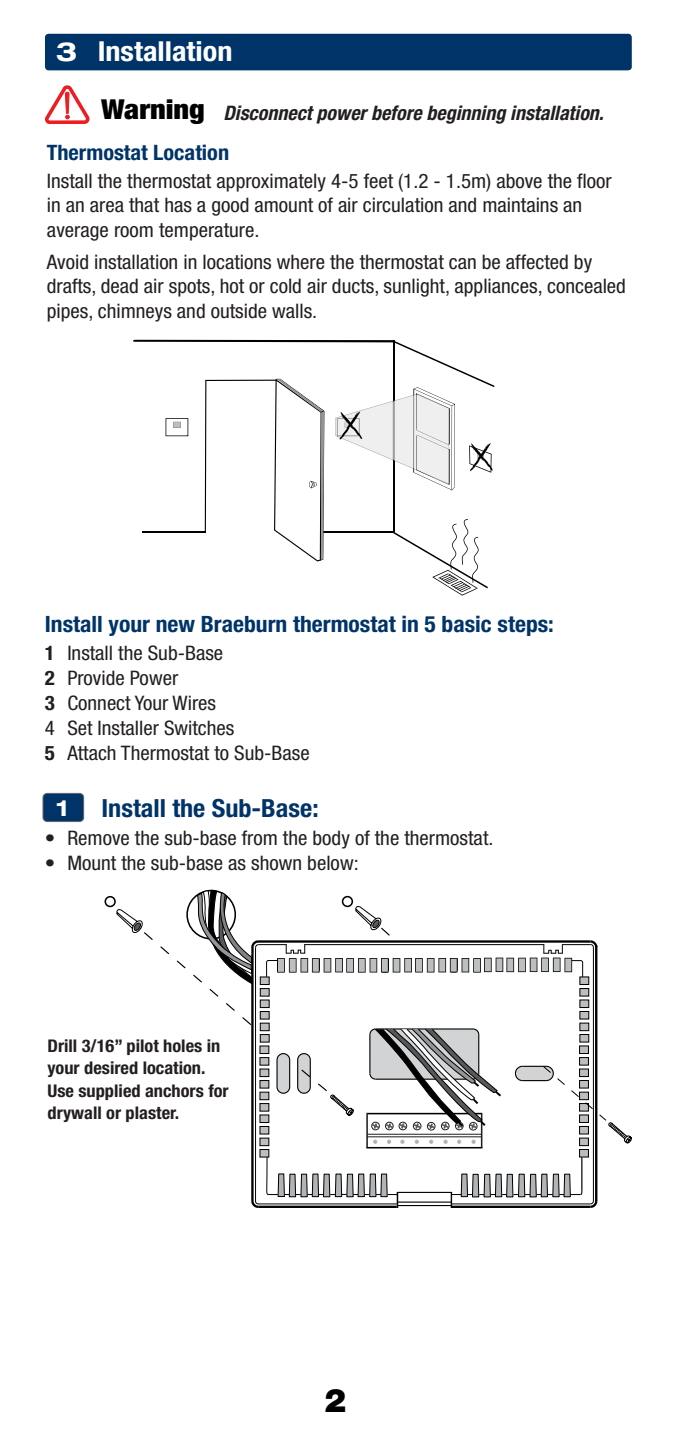
<style>
.page{position:relative;width:675px;height:1441px;background:#fff}
.page>*{position:absolute;margin:0;border:0;box-sizing:border-box;transform-origin:0 0}
.t1{font:900 32.5px "Helvetica Neue LT Std";color:#000}
.t2{font:700 condensed 27.5px "Helvetica Neue LT Std";color:#fff;scale:1.1 1}
.t3{font:700 condensed 25px "Helvetica Neue LT Std";color:#003468;scale:1.05 1}
.t4{font:700 condensed 22.5px "Helvetica Neue LT Std";color:#003468;scale:1.05 1}
.t5{font:700 expanded 22.5px "Helvetica Neue LT Std";color:#fff}
.t6{font:700 condensed 21.25px "Helvetica Neue LT Std";color:#003468;scale:1.05 1}
.t7{font:condensed 20px/25px "Helvetica Neue LT Std";color:#231f20;scale:1.05 1}
.t8{font:italic 700 condensed 20px "Helvetica Neue LT Std";color:#231f20}
.t9{font:700 condensed 17.5px/22.5px "Helvetica Neue LT Std";color:#231f20;scale:1.05 1}
.s1{font-stretch:expanded;font-size:26.25px}
.s2{font-weight:900;font-style:normal;font-size:27.5px;color:#000}
.s3{font-weight:700}
</style>
<div class="page">
<div style="left:43px;top:793px;width:41px;height:28px;background:#003468;border-radius:4px"></div>
<div style="left:43px;top:792px;width:41px;height:29px;border:1px solid #636466;border-radius:4px"></div>
<div style="left:45px;top:34px;width:587px;height:36px;background:#003468;border-radius:4px"></div>
<svg style="left:133px;top:340px;width:362px;height:255px"></svg>
<hr style="left:251px;top:953px;width:3px;height:247px;background:#000">
<hr style="left:255px;top:947px;width:1px;height:254px;background:#000">
<hr style="left:366px;top:1146px;width:116px;height:2px;background:#000">
<hr style="left:593px;top:947px;width:1px;height:253px;background:#000">
<hr style="left:595px;top:945px;width:2px;height:255px;background:#000">
<div style="left:260px;top:1148px;width:9px;height:9px;background:#bcbec0;border:1px solid #000"></div>
<svg style="left:251px;top:1155px;width:347px;height:52px"></svg>
<div style="left:347px;top:1173px;width:6px;height:23px;background:#b1b4b6"></div>
<div style="left:346px;top:1173px;width:8px;height:23px;border:1px solid #000"></div>
<div style="left:358px;top:1173px;width:6px;height:23px;background:#b1b4b6"></div>
<div style="left:358px;top:1173px;width:7px;height:23px;border:1px solid #000"></div>
<div style="left:370px;top:1173px;width:6px;height:23px;background:#b1b4b6"></div>
<div style="left:369px;top:1173px;width:7px;height:23px;border:1px solid #000"></div>
<div style="left:381px;top:1173px;width:6px;height:23px;background:#b1b4b6"></div>
<div style="left:381px;top:1173px;width:7px;height:23px;border:1px solid #000"></div>
<div style="left:461px;top:1173px;width:7px;height:23px;background:#b1b4b6"></div>
<div style="left:461px;top:1173px;width:7px;height:23px;border:1px solid #000"></div>
<div style="left:472px;top:1174px;width:7px;height:22px;background:#b1b4b6"></div>
<div style="left:472px;top:1173px;width:7px;height:23px;border:1px solid #000"></div>
<div style="left:484px;top:1174px;width:6px;height:22px;background:#b1b4b6"></div>
<div style="left:484px;top:1173px;width:7px;height:23px;border:1px solid #000"></div>
<div style="left:495px;top:1173px;width:7px;height:23px;background:#b1b4b6"></div>
<div style="left:495px;top:1173px;width:7px;height:23px;border:1px solid #000"></div>
<div style="left:507px;top:1174px;width:6px;height:22px;background:#b1b4b6"></div>
<div style="left:506px;top:1173px;width:7px;height:23px;border:1px solid #000"></div>
<div style="left:519px;top:1173px;width:6px;height:23px;background:#b1b4b6"></div>
<div style="left:518px;top:1173px;width:7px;height:23px;border:1px solid #000"></div>
<div style="left:530px;top:1174px;width:6px;height:22px;background:#b1b4b6"></div>
<div style="left:530px;top:1173px;width:7px;height:23px;border:1px solid #000"></div>
<div style="left:541px;top:1173px;width:7px;height:23px;background:#b1b4b6"></div>
<div style="left:541px;top:1173px;width:7px;height:23px;border:1px solid #000"></div>
<div style="left:553px;top:1173px;width:6px;height:23px;background:#b1b4b6"></div>
<div style="left:552px;top:1173px;width:8px;height:23px;border:1px solid #000"></div>
<div style="left:564px;top:1173px;width:6px;height:23px;background:#b1b4b6"></div>
<div style="left:564px;top:1173px;width:7px;height:23px;border:1px solid #000"></div>
<div style="left:579px;top:1148px;width:10px;height:9px;background:#bcbec0;border:1px solid #000"></div>
<hr style="left:366px;top:1112px;width:2px;height:35px;background:#221f1f">
<hr style="left:481px;top:1112px;width:1px;height:35px;background:#221f1f">
<div style="left:104px;top:895px;width:12px;height:12px;border:2px solid #000;border-radius:50%"></div>
<svg style="left:116px;top:889px;width:516px;height:255px"></svg>
<svg style="left:45px;top:85px;width:45px;height:39px"></svg>
<h2 class="t2" style="left:56px;top:35px;width:162px"><span class="s1">3</span> Installation</h2>
<p class="t8" style="left:101px;top:100px;width:504px"><span class="s2">Warning</span> Disconnect power before beginning installation.</p>
<p class="t6" style="left:47px;top:140px;width:175px">Thermostat Location</p>
<p class="t7" style="left:47px;top:168px;width:540px">Install the thermostat approximately 4-5 feet (1.2 - 1.5m) above the floor in an area that has a good amount of air circulation and maintains an average room temperature.</p>
<p class="t7" style="left:47px;top:250px;width:553px">Avoid installation in locations where the thermostat can be affected by drafts, dead air spots, hot or cold air ducts, sunlight, appliances, concealed pipes, chimneys and outside walls.</p>
<p class="t4" style="left:45px;top:610px;width:486px">Install your new Braeburn thermostat in 5 basic steps:</p>
<p class="t7" style="left:45px;top:639px;width:254px"><span class="s3">1</span> Install the Sub-Base<br><span class="s3">2</span> Provide Power<br><span class="s3">3</span> Connect Your Wires<br>4 Set Installer Switches<br><span class="s3">5</span> Attach Thermostat to Sub-Base</p>
<p class="t3" style="left:102px;top:793px;width:208px">Install the Sub-Base:</p>
<p class="t7" style="left:45px;top:824px;width:429px">• Remove the sub-base from the body of the thermostat.</p>
<p class="t7" style="left:45px;top:849px;width:301px">• Mount the sub-base as shown below:</p>
<p class="t5" style="left:56px;top:794px;width:14px">1</p>
<p class="t9" style="left:48px;top:1033px;width:174px">Drill 3/16” pilot holes in your desired location.<br>Use supplied anchors for drywall or plaster.</p>
<h1 class="t1" style="left:324px;top:1380px;width:23px">2</h1>
</div>
